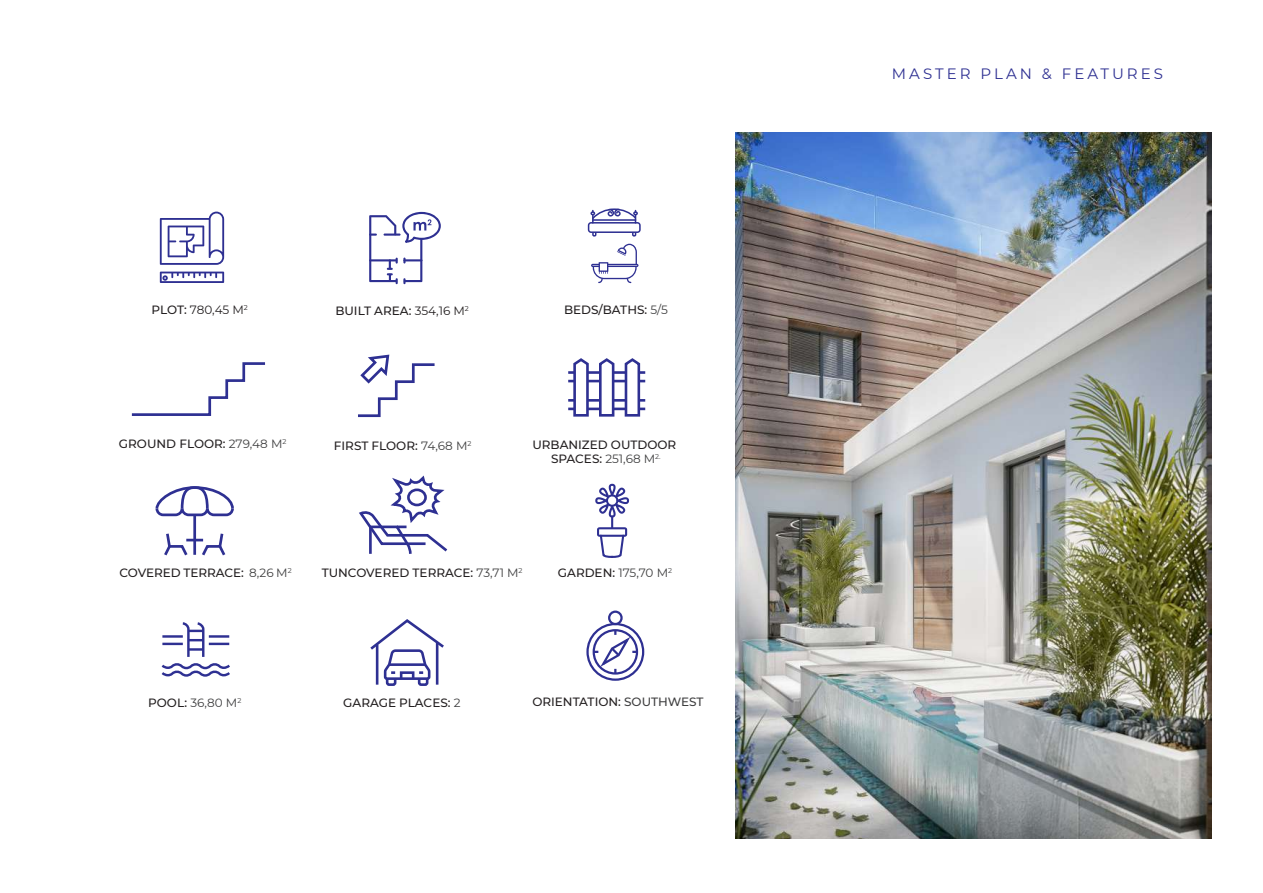
<style>
.page{position:relative;width:1263px;height:893px;background:#fff}
.page>*{position:absolute;margin:0;border:0;box-sizing:border-box;transform-origin:0 0}
.t1{font:15px "Montserrat";letter-spacing:.2em;color:#2e3092}
.t2{font:500 12px/14.4px "Montserrat";color:#231f20;text-align:center}
.t3{font:12px "Montserrat";color:#231f20}
.t4{font:12px "Montserrat";color:#3e3e3f}
.s1{font-weight:500}
.s2{font-weight:400}
.s3{font-weight:400;color:#3e3e3f}
.s4{font-weight:500;color:#231f20}
.s5{color:#3e3e3f}
</style>
<div class="page">
<img style="left:736px;top:132px;width:475px;height:707px">
<svg style="left:160px;top:272px;width:64px;height:11px"></svg>
<svg style="left:160px;top:212px;width:64px;height:53px"></svg>
<svg style="left:369px;top:212px;width:72px;height:72px"></svg>
<svg style="left:131px;top:362px;width:134px;height:54px"></svg>
<svg style="left:358px;top:354px;width:77px;height:64px"></svg>
<svg style="left:591px;top:244px;width:47px;height:39px"></svg>
<svg style="left:588px;top:208px;width:53px;height:29px"></svg>
<hr style="left:193px;top:515px;width:3px;height:40px;background:#2e3092">
<svg style="left:155px;top:486px;width:79px;height:32px"></svg>
<svg style="left:164px;top:531px;width:62px;height:25px"></svg>
<svg style="left:568px;top:358px;width:77px;height:59px"></svg>
<svg style="left:595px;top:484px;width:34px;height:74px"></svg>
<svg style="left:161px;top:622px;width:69px;height:55px"></svg>
<svg style="left:370px;top:619px;width:74px;height:67px"></svg>
<div style="left:400px;top:671px;width:14px;height:9px;border:3px solid #2e3092"></div>
<hr style="left:389px;top:663px;width:36px;height:3px;background:#2e3092">
<div style="left:586px;top:623px;width:58px;height:58px;border:2px solid #2e3092;border-radius:50%"></div>
<div style="left:593px;top:629px;width:45px;height:46px;border:2px solid #2e3092;border-radius:50%"></div>
<div style="left:608px;top:611px;width:15px;height:14px;border:2px solid #2e3092;border-radius:50%"></div>
<svg style="left:594px;top:630px;width:43px;height:43px"></svg>
<svg style="left:359px;top:475px;width:89px;height:79px"></svg>
<div style="left:407px;top:488px;width:20px;height:18px;border:3px solid #2e3092;border-radius:50%"></div>
<p class="t3" style="left:152px;top:302px;width:98px"><span class="s1">PLOT:</span> 780,45 M<sup>2</sup></p>
<p class="t2" style="left:335px;top:303px;width:135px">BUILT AREA: <span class="s2">354,16 M</span><sup>2</sup></p>
<p class="t2" style="left:564px;top:302px;width:105px">BEDS/BATHS: <span class="s3">5/5</span></p>
<p class="t2" style="left:119px;top:437px;width:169px">GROUND FLOOR: <span class="s3">279,48 M</span><sup>2</sup></p>
<p class="t2" style="left:334px;top:438px;width:139px">FIRST FLOOR: <span class="s3">74,68 M</span><sup>2</sup></p>
<p class="t2" style="left:532px;top:437px;width:145px">URBANIZED OUTDOOR<br>SPACES: <span class="s3">251,68 M</span><sup>2.</sup></p>
<p class="t2" style="left:119px;top:565px;width:174px">COVERED TERRACE: <span class="s3">8,26 M</span><sup>2</sup></p>
<p class="t2" style="left:322px;top:565px;width:202px">TUNCOVERED TERRACE: <span class="s3">73,71 M</span><sup>2</sup></p>
<p class="t2" style="left:558px;top:565px;width:116px">GARDEN: <span class="s3">175,70 M</span><sup>2</sup></p>
<p class="t4" style="left:148px;top:694px;width:95px"><span class="s4">POOL:</span> 36,80 M<sup>2</sup></p>
<p class="t2" style="left:343px;top:695px;width:119px">GARAGE PLACES: <span class="s3">2</span></p>
<p class="t2" style="left:532px;top:694px;width:173px">ORIENTATION: <span class="s5">SOUTHWEST</span></p>
<p class="t1" style="left:892px;top:63px;width:273px">MASTER PLAN &amp; FEATURES</p>
</div>
